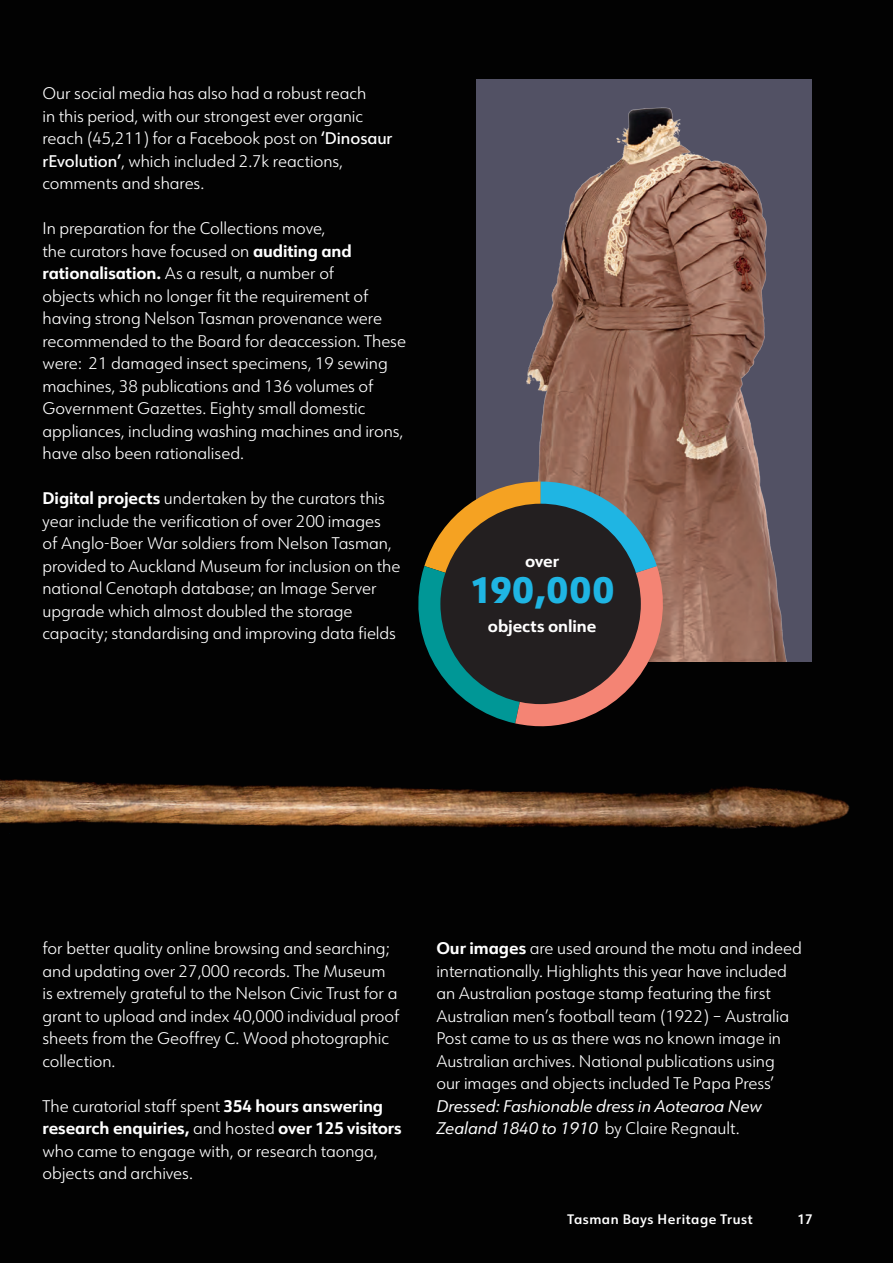
<style>
.page{position:relative;width:893px;height:1263px;background:#020202}
.page>*{position:absolute;margin:0;border:0;box-sizing:border-box;transform-origin:0 0}
.t1{font:800 36px "URW Form";letter-spacing:.055em;color:#1fb5e3}
.t2{font:300 16.5px/22.5px "URW Form";letter-spacing:-.005em;color:#fff}
.t3{font:italic 16.5px/22.5px "URW Form";letter-spacing:-.005em;color:#fff}
.t4{font:700 16.5px "URW Form";letter-spacing:-.005em;color:#fff}
.t5{font:600 13.5px "URW Form";letter-spacing:.04em;color:#fff}
.s1{font-weight:500}
.s2{font-weight:700}
.s3{font-weight:300;font-style:normal}
</style>
<div class="page">
<img style="left:476px;top:79px;width:336px;height:583px">
<svg style="left:407px;top:481px;width:271px;height:247px;background:#58574a"></svg>
<div style="left:440px;top:504px;width:201px;height:200px;background:#231f20;border-radius:50%"></div>
<p class="t2" style="left:43px;top:81px;width:352px">Our social media has also had a robust reach<br>in this period, with our strongest ever organic reach (45,211) for a Facebook post on <span class="s1">‘Dinosaur rEvolution’</span>, which included 2.7k reactions, comments and shares.</p>
<p class="t2" style="left:43px;top:216px;width:365px">In preparation for the Collections move,<br>the curators have focused on <span class="s2">auditing and rationalisation.</span> As a result, a number of<br>objects which no longer fit the requirement of having strong Nelson Tasman provenance were recommended to the Board for deaccession. These were: 21 damaged insect specimens, 19 sewing machines, 38 publications and 136 volumes of Government Gazettes. Eighty small domestic appliances, including washing machines and irons, have also been rationalised.</p>
<p class="t2" style="left:43px;top:486px;width:360px"><span class="s2">Digital projects</span> undertaken by the curators this year include the verification of over 200 images<br>of Anglo-Boer War soldiers from Nelson Tasman, provided to Auckland Museum for inclusion on the national Cenotaph database; an Image Server upgrade which almost doubled the storage capacity; standardising and improving data fields</p>
<p class="t4" style="left:525px;top:550px;width:35px">over</p>
<h1 class="t1" style="left:471px;top:565px;width:144px">190,000</h1>
<p class="t4" style="left:488px;top:615px;width:110px">objects online</p>
<p class="t2" style="left:43px;top:937px;width:359px">for better quality online browsing and searching; and updating over 27,000 records. The Museum is extremely grateful to the Nelson Civic Trust for a grant to upload and index 40,000 individual proof sheets from the Geoffrey C. Wood photographic collection.</p>
<p class="t2" style="left:43px;top:1094px;width:361px">The curatorial staff spent <span class="s2">354 hours answering research enquiries,</span> and hosted <span class="s2">over 125 visitors </span>who came to engage with, or research taonga, objects and archives.</p>
<p class="t2" style="left:436px;top:936px;width:367px"><span class="s2">Our images</span> are used around the motu and indeed internationally. Highlights this year have included an Australian postage stamp featuring the first Australian men’s football team (1922) – Australia Post came to us as there was no known image in Australian archives. National publications using our images and objects included Te Papa Press’</p>
<p class="t3" style="left:436px;top:1094px;width:327px">Dressed: Fashionable dress in Aotearoa New<br>Zealand 1840 to 1910 <span class="s3">by Claire Regnault.</span></p>
<p class="t5" style="left:568px;top:1210px;width:186px">Tasman Bays Heritage Trust</p>
<p class="t5" style="left:797px;top:1210px;width:17px">17</p>
</div>
